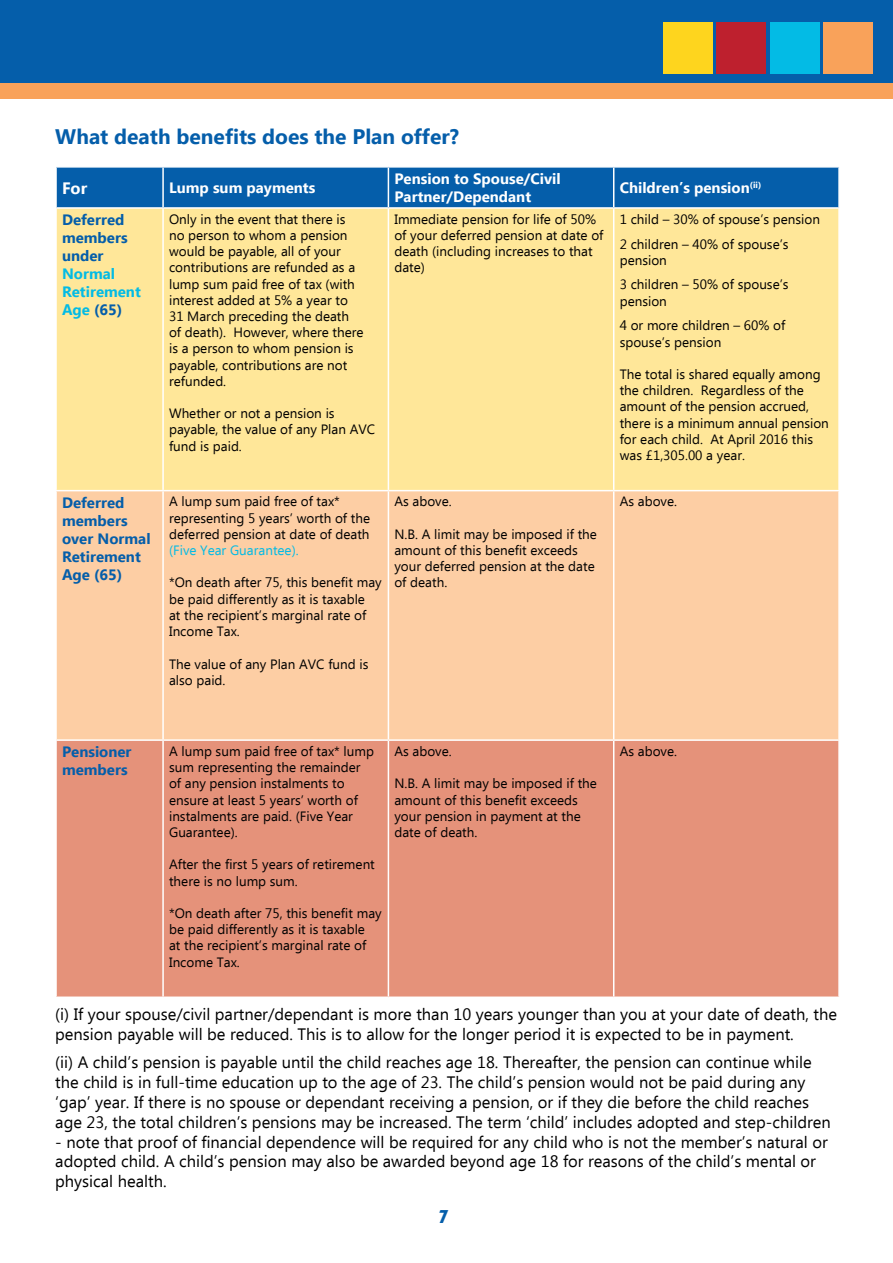
<style>
.page{position:relative;width:893px;height:1263px;background:#fff}
.page>*{position:absolute;margin:0;border:0;box-sizing:border-box;transform-origin:0 0}
.t1{font:700 28.5px "Aharoni";color:#055eaa}
.t2{font:700 21px "Ebrima";color:#055eaa}
.t3{font:16.5px/19.8px "Ebrima";color:#000}
.t4{font:700 16.5px "Ebrima";color:#fff}
.t5{font:700 15px/18px "Ebrima";color:#055eaa}
.t6{font:700 15px/18px "Ebrima";color:#fff}
.t7{font:700 15px/18px "Ebrima";color:#03bbe5}
.t8{font:13.5px/16.2px "Ebrima";color:#000}
.t9{font:13.5px "Ebrima";color:#03bbe5}
.s1{color:#055eaa}
</style>
<div class="page">
<div style="left:0;top:83px;width:893px;height:16px;background:#f9a25a"></div>
<div style="left:0;top:0;width:893px;height:83px;background:#055eaa"></div>
<div style="left:663px;top:22px;width:49px;height:52px;background:#fed51e"></div>
<div style="left:717px;top:22px;width:49px;height:52px;background:#be202e"></div>
<div style="left:770px;top:22px;width:49px;height:52px;background:#03bbe5"></div>
<div style="left:824px;top:22px;width:49px;height:52px;background:#f9a25a"></div>
<div style="left:57px;top:168px;width:781px;height:39px;background:#055eaa"></div>
<div style="left:57px;top:209px;width:781px;height:281px;background:#ffe799"></div>
<div style="left:57px;top:491px;width:781px;height:248px;background:#fdcea4"></div>
<div style="left:57px;top:741px;width:781px;height:255px;background:#e5927a"></div>
<hr style="left:162px;top:209px;width:2px;height:281px;background:#fff">
<hr style="left:388px;top:209px;width:1px;height:281px;background:#fff">
<hr style="left:613px;top:209px;width:1px;height:281px;background:#fff">
<hr style="left:162px;top:491px;width:2px;height:248px;background:#fff">
<hr style="left:388px;top:491px;width:1px;height:248px;background:#fff">
<hr style="left:613px;top:491px;width:1px;height:248px;background:#fff">
<hr style="left:162px;top:741px;width:2px;height:255px;background:#fff">
<hr style="left:388px;top:741px;width:1px;height:255px;background:#fff">
<hr style="left:613px;top:741px;width:1px;height:255px;background:#fff">
<hr style="left:162px;top:168px;width:2px;height:39px;background:#fff">
<hr style="left:388px;top:168px;width:1px;height:39px;background:#fff">
<hr style="left:613px;top:168px;width:1px;height:39px;background:#fff">
<h2 class="t2" style="left:55px;top:121px;width:405px">What death benefits does the Plan offer?</h2>
<p class="t4" style="left:62px;top:175px;width:27px">For</p>
<p class="t6" style="left:169px;top:179px;width:148px">Lump sum payments</p>
<p class="t6" style="left:394px;top:170px;width:168px">Pension to Spouse/Civil<br>Partner/Dependant</p>
<p class="t6" style="left:620px;top:179px;width:143px">Children’s pension<sup>(ii)</sup></p>
<p class="t5" style="left:62px;top:211px;width:67px">Deferred members under</p>
<p class="t7" style="left:62px;top:265px;width:80px">Normal<br>Retirement<br>Age <span class="s1">(65)</span></p>
<p class="t8" style="left:394px;top:212px;width:211px">Immediate pension for life of 50% of your deferred pension at date of death (including increases to that date)</p>
<p class="t8" style="left:620px;top:207px;width:202px;line-height:24.8px">1 child – 30% of spouse’s pension<br>2 children – 40% of spouse’s</p>
<p class="t8" style="left:169px;top:212px;width:196px">Only in the event that there is no person to whom a pension would be payable, all of your contributions are refunded as a lump sum paid free of tax (with interest added at 5% a year to<br>31 March preceding the death of death). However, where there is a person to whom pension is payable, contributions are not refunded.</p>
<p class="t8" style="left:169px;top:406px;width:208px">Whether or not a pension is payable, the value of any Plan AVC fund is paid.</p>
<p class="t8" style="left:620px;top:248px;width:170px;line-height:24.8px">pension<br>3 children – 50% of spouse’s</p>
<p class="t8" style="left:620px;top:289px;width:167px;line-height:24.8px">pension<br>4 or more children – 60% of</p>
<p class="t8" style="left:620px;top:334px;width:103px">spouse’s pension</p>
<p class="t8" style="left:620px;top:367px;width:211px">The total is shared equally among the children. Regardless of the amount of the pension accrued, there is a minimum annual pension for each child. At April 2016 this was £1,305.00 a year.</p>
<p class="t5" style="left:62px;top:494px;width:90px">Deferred members over Normal<br>Retirement<br>Age (65)</p>
<p class="t8" style="left:169px;top:494px;width:203px">A lump sum paid free of tax* representing 5 years’ worth of the deferred pension at date of death</p>
<p class="t9" style="left:169px;top:541px;width:131px">(Five Year Guarantee).</p>
<p class="t8" style="left:169px;top:575px;width:214px">*On death after 75, this benefit may be paid differently as it is taxable<br>at the recipient’s marginal rate of<br>Income Tax.</p>
<p class="t8" style="left:169px;top:656px;width:201px">The value of any Plan AVC fund is also paid.</p>
<p class="t8" style="left:394px;top:494px;width:59px">As above.</p>
<p class="t8" style="left:394px;top:527px;width:204px">N.B. A limit may be imposed if the amount of this benefit exceeds your deferred pension at the date of death.</p>
<p class="t5" style="left:62px;top:744px;width:71px">Pensioner members</p>
<p class="t8" style="left:169px;top:744px;width:207px">A lump sum paid free of tax* lump sum representing the remainder of any pension instalments to ensure at least 5 years’ worth of instalments are paid. (Five Year<br>Guarantee).</p>
<p class="t8" style="left:169px;top:857px;width:207px">After the first 5 years of retirement there is no lump sum.</p>
<p class="t8" style="left:169px;top:906px;width:214px">*On death after 75, this benefit may be paid differently as it is taxable<br>at the recipient’s marginal rate of<br>Income Tax.</p>
<p class="t8" style="left:394px;top:744px;width:59px">As above.</p>
<p class="t8" style="left:394px;top:776px;width:204px">N.B. A limit may be imposed if the amount of this benefit exceeds your pension in payment at the date of death.</p>
<p class="t8" style="left:620px;top:494px;width:59px">As above.</p>
<p class="t8" style="left:620px;top:744px;width:59px">As above.</p>
<p class="t3" style="left:55px;top:1006px;width:783px">(i) If your spouse/civil partner/dependant is more than 10 years younger than you at your date of death, the pension payable will be reduced. This is to allow for the longer period it is expected to be in payment.</p>
<p class="t3" style="left:55px;top:1054px;width:777px">(ii) A child’s pension is payable until the child reaches age 18. Thereafter, the pension can continue while the child is in full-time education up to the age of 23. The child’s pension would not be paid during any ‘gap’ year. If there is no spouse or dependant receiving a pension, or if they die before the child reaches age 23, the total children’s pensions may be increased. The term ‘child’ includes adopted and step-children</p>
<p class="t3" style="left:55px;top:1133px;width:774px">- note that proof of financial dependence will be required for any child who is not the member’s natural or adopted child. A child’s pension may also be awarded beyond age 18 for reasons of the child’s mental or physical health.</p>
<h1 class="t1" style="left:437px;top:1202px;width:13px">7</h1>
</div>
